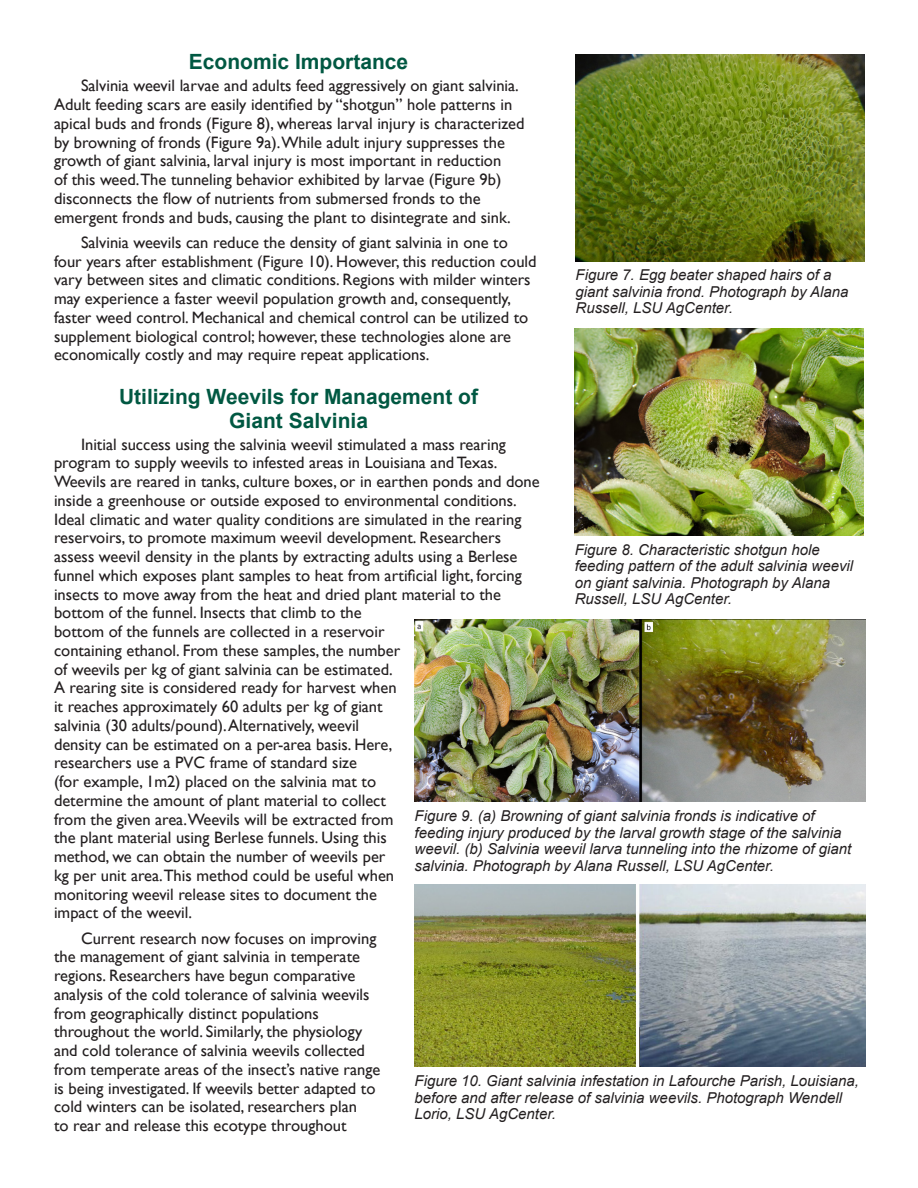
<style>
.page{position:relative;width:918px;height:1188px;background:#fff}
.page>*{position:absolute;margin:0;border:0;box-sizing:border-box;transform-origin:0 0}
.Subhead_1_-_centered{font:700 21px/24px "Arial";color:#005842;text-align:center}
.Body_text{font:16.5px/18.8px "Gill Sans";color:#231f20}
.t1{font:italic 15px/16.5px "Arial";color:#231f20}
</style>
<div class="page">
<img style="left:576px;top:54px;width:289px;height:207px">
<img style="left:575px;top:328px;width:289px;height:208px">
<img style="left:415px;top:620px;width:450px;height:182px">
<img style="left:415px;top:884px;width:450px;height:183px">
<p class="Subhead_1_-_centered" style="left:189px;top:51px;width:221px">Economic Importance</p>
<p class="Body_text" style="left:54px;top:77px;width:472px;text-indent:27px">Salvinia weevil larvae and adults feed aggressively on giant salvinia.<br>Adult feeding scars are easily identified by “shotgun” hole patterns in apical buds and fronds (Figure 8), whereas larval injury is characterized by browning of fronds (Figure 9a).While adult injury suppresses the growth of giant salvinia, larval injury is most important in reduction<br>of this weed.The tunneling behavior exhibited by larvae (Figure 9b) disconnects the flow of nutrients from submersed fronds to the emergent fronds and buds, causing the plant to disintegrate and sink.</p>
<p class="Body_text" style="left:54px;top:233px;width:484px;text-indent:27px">Salvinia weevils can reduce the density of giant salvinia in one to four years after establishment (Figure 10). However, this reduction could vary between sites and climatic conditions. Regions with milder winters may experience a faster weevil population growth and, consequently, faster weed control. Mechanical and chemical control can be utilized to supplement biological control; however, these technologies alone are economically costly and may require repeat applications.</p>
<p class="Subhead_1_-_centered" style="left:119px;top:385px;width:360px">Utilizing Weevils for Management of<br>Giant Salvinia</p>
<p class="Body_text" style="left:54px;top:435px;width:487px;text-indent:27px">Initial success using the salvinia weevil stimulated a mass rearing program to supply weevils to infested areas in Louisiana and Texas.<br>Weevils are reared in tanks, culture boxes, or in earthen ponds and done inside a greenhouse or outside exposed to environmental conditions.<br>Ideal climatic and water quality conditions are simulated in the rearing reservoirs, to promote maximum weevil development. Researchers assess weevil density in the plants by extracting adults using a Berlese funnel which exposes plant samples to heat from artificial light, forcing insects to move away from the heat and dried plant material to the bottom of the funnel. Insects that climb to the<br>bottom of the funnels are collected in a reservoir<br>containing ethanol. From these samples, the number<br>of weevils per kg of giant salvinia can be estimated.<br>A rearing site is considered ready for harvest when<br>it reaches approximately 60 adults per kg of giant<br>salvinia (30 adults/pound). Alternatively, weevil<br>density can be estimated on a per-area basis. Here,<br>researchers use a PVC frame of standard size<br>(for example, 1m2) placed on the salvinia mat to<br>determine the amount of plant material to collect<br>from the given area.Weevils will be extracted from<br>the plant material using Berlese funnels. Using this<br>method, we can obtain the number of weevils per<br>kg per unit area.This method could be useful when<br>monitoring weevil release sites to document the<br>impact of the weevil.</p>
<p class="Body_text" style="left:54px;top:929px;width:328px;text-indent:27px">Current research now focuses on improving the management of giant salvinia in temperate regions. Researchers have begun comparative analysis of the cold tolerance of salvinia weevils from geographically distinct populations throughout the world. Similarly, the physiology and cold tolerance of salvinia weevils collected from temperate areas of the insect’s native range is being investigated. If weevils better adapted to cold winters can be isolated, researchers plan<br>to rear and release this ecotype throughout</p>
<p class="t1" style="left:576px;top:267px;width:274px">Figure 7. Egg beater shaped hairs of a giant salvinia frond. Photograph by Alana<br>Russell, LSU AgCenter.</p>
<p class="t1" style="left:575px;top:541px;width:280px">Figure 8. Characteristic shotgun hole feeding pattern of the adult salvinia weevil on giant salvinia. Photograph by Alana Russell, LSU AgCenter.</p>
<p class="t1" style="left:415px;top:808px;width:438px">Figure 9. (a) Browning of giant salvinia fronds is indicative of feeding injury produced by the larval growth stage of the salvinia weevil. (b) Salvinia weevil larva tunneling into the rhizome of giant salvinia. Photograph by Alana Russell, LSU AgCenter.</p>
<p class="t1" style="left:415px;top:1073px;width:446px">Figure 10. Giant salvinia infestation in Lafourche Parish, Louisiana, before and after release of salvinia weevils. Photograph Wendell<br>Lorio, LSU AgCenter.</p>
</div>
